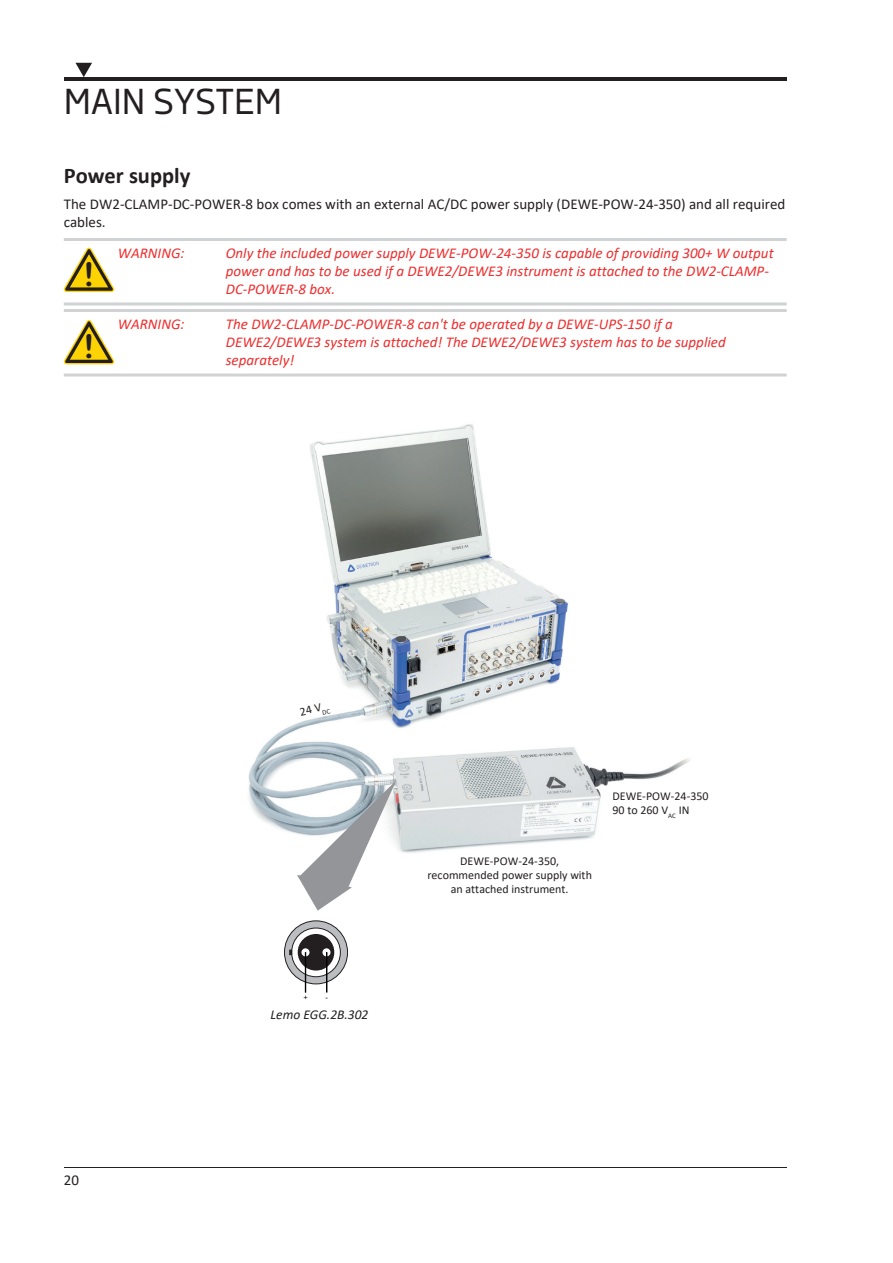
<style>
.page{position:relative;width:893px;height:1263px;background:#fff}
.page>*{position:absolute;margin:0;border:0;box-sizing:border-box;transform-origin:0 0}
.t1{font:36px "Decima Nova Pro";color:#231f20}
.t2{font:33px "Arial Rounded MT Bold";color:#231f20}
.Title_1{font:700 22.5px "Calibri";color:#231f20}
.Important_Informatio{font:italic 15px/18px "Calibri";color:#ee2d2d}
.Text_10{font:15px/18px "Calibri";color:#231f20}
.Text_10-2{font:italic 13.5px "Calibri";color:#231f20}
.Text_08{font:12px/14.4px "Calibri";color:#231f20}
.t3{font:7.5px "Arial";color:#231f20}
</style>
<div class="page">
<svg style="left:75px;top:63px;width:17px;height:14px"></svg>
<hr style="left:64px;top:1166px;width:723px;height:1px;background:#231f20">
<hr style="left:64px;top:77px;width:723px;height:4px;background:#231f20">
<hr style="left:64px;top:238px;width:723px;height:3px;background:#d1d2d4">
<hr style="left:64px;top:302px;width:723px;height:3px;background:#d1d2d4">
<hr style="left:64px;top:309px;width:723px;height:3px;background:#d1d2d4">
<hr style="left:64px;top:373px;width:723px;height:3px;background:#d1d2d4">
<svg style="left:64px;top:248px;width:50px;height:44px"></svg>
<svg style="left:64px;top:320px;width:50px;height:44px"></svg>
<img style="left:248px;top:424px;width:443px;height:429px">
<svg style="left:284px;top:781px;width:112px;height:211px"></svg>
<h1 class="t1" style="left:64px;top:81px;width:220px">MAIN SYSTEM</h1>
<p class="Title_1" style="left:64px;top:159px;width:128px">Power supply</p>
<p class="Text_10" style="left:64px;top:195px;width:723px">The DW2-CLAMP-DC-POWER-8 box comes with an external AC/DC power supply (DEWE-POW-24-350) and all required cables.</p>
<p class="Important_Informatio" style="left:118px;top:243px;width:68px">WARNING:</p>
<p class="Important_Informatio" style="left:226px;top:243px;width:549px">Only the included power supply DEWE-POW-24-350 is capable of providing 300+ W output power and has to be used if a DEWE2/DEWE3 instrument is attached to the DW2-CLAMP-<br>DC-POWER-8 box.</p>
<p class="Important_Informatio" style="left:118px;top:314px;width:68px">WARNING:</p>
<p class="Important_Informatio" style="left:226px;top:314px;width:501px">The DW2-CLAMP-DC-POWER-8 can't be operated by a DEWE-UPS-150 if a<br>DEWE2/DEWE3 system is attached! The DEWE2/DEWE3 system has to be supplied separately!</p>
<p class="t2" style="left:83px;top:254px;width:13px">!</p>
<p class="t2" style="left:83px;top:327px;width:13px">!</p>
<p class="Text_10" style="left:64px;top:1170px;width:17px">20</p>
<p class="Text_08" style="left:298px;top:704px;width:31px;rotate:-13deg">24 V<sub>DC</sub></p>
<p class="t3" style="left:303px;top:992px;width:6px">+</p>
<p class="t3" style="left:326px;top:992px;width:4px">-</p>
<p class="Text_10-2" style="left:271px;top:1005px;width:99px">Lemo EGG.2B.302</p>
<p class="Text_08" style="left:427px;top:853px;width:166px;text-align:center">DEWE-POW-24-350, recommended power supply with an attached instrument.</p>
<p class="Text_08" style="left:612px;top:788px;width:98px">DEWE-POW-24-350<br>90 to 260 V<sub>AC</sub> IN</p>
</div>
